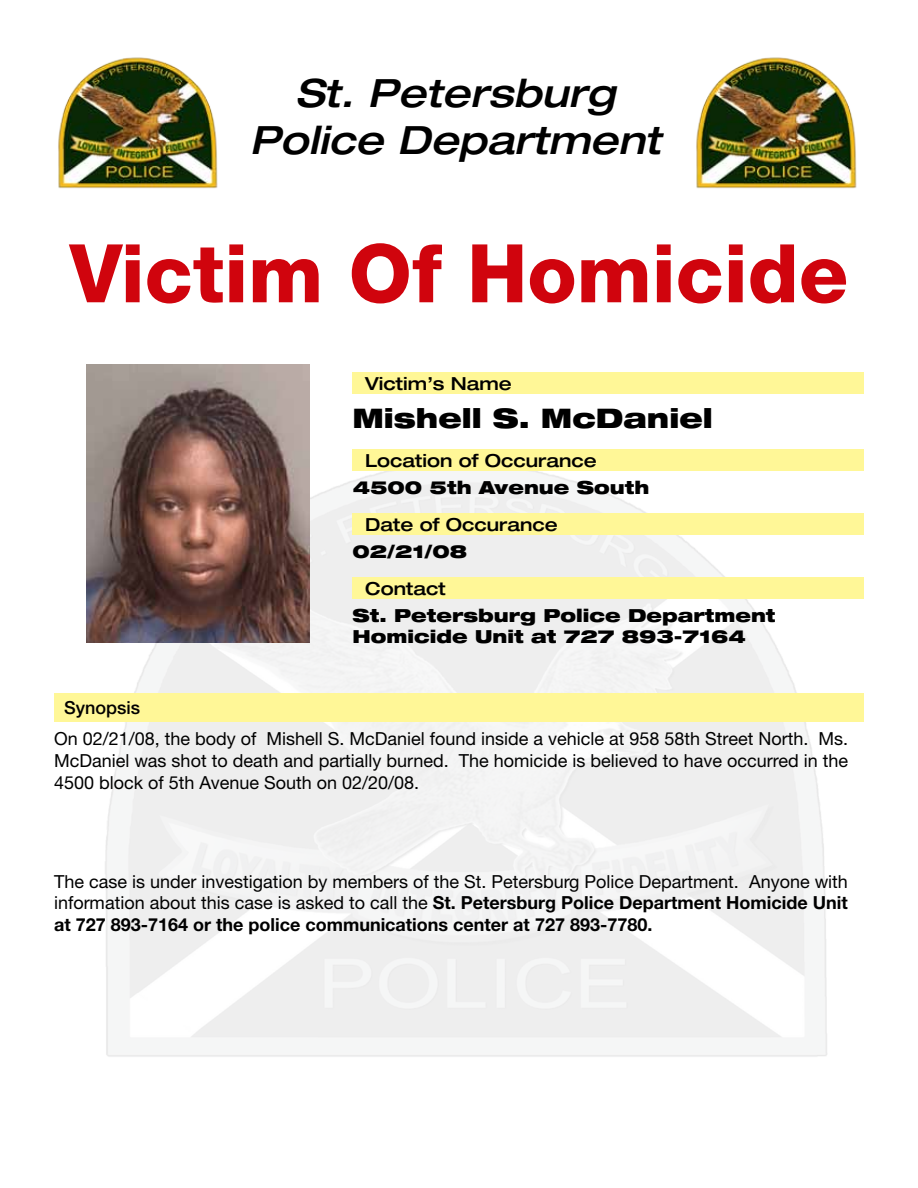
<style>
.page{position:relative;width:918px;height:1188px;background:#fff}
.page>*{position:absolute;margin:0;border:0;box-sizing:border-box;transform-origin:0 0}
.t1{font:800 81px "Helvetica Neue";color:#d0040d}
.t2{font:italic 500 expanded 39px/46.8px "Helvetica Neue";color:#000;text-align:center}
.t3{font:900 expanded 27px "Helvetica Neue";color:#000}
.t4{font:18px/21.6px "Helvetica Neue";color:#000;text-align:justify}
.t5{font:900 expanded 18px/21.6px "Helvetica Neue";color:#000}
.t6{font:500 expanded 18px "Helvetica Neue";color:#000}
.t7{font:500 18px "Helvetica Neue";color:#000}
.s1{font-weight:700}
</style>
<div class="page">
<img style="left:85px;top:447px;width:764px;height:610px">
<img style="left:87px;top:365px;width:222px;height:278px">
<div style="left:54px;top:693px;width:810px;height:28px;background:#fff797"></div>
<div style="left:352px;top:577px;width:512px;height:21px;background:#fff797"></div>
<div style="left:352px;top:513px;width:512px;height:22px;background:#fff797"></div>
<div style="left:352px;top:372px;width:512px;height:22px;background:#fff797"></div>
<div style="left:352px;top:450px;width:512px;height:21px;background:#fff797"></div>
<img style="left:58px;top:57px;width:160px;height:132px">
<img style="left:696px;top:57px;width:161px;height:132px">
<h2 class="t2" style="left:250px;top:69px;width:412px">St. Petersburg<br>Police Department</h2>
<h1 class="t1" style="left:70px;top:225px;width:780px">Victim Of Homicide</h1>
<p class="t6" style="left:365px;top:372px;width:148px">Victim’s Name</p>
<h3 class="t3" style="left:352px;top:400px;width:362px">Mishell S. McDaniel</h3>
<p class="t6" style="left:365px;top:450px;width:233px">Location of Occurance</p>
<p class="t5" style="left:353px;top:476px;width:298px">4500 5th Avenue South</p>
<p class="t6" style="left:365px;top:513px;width:194px">Date of Occurance</p>
<p class="t5" style="left:352px;top:540px;width:116px">02/21/08</p>
<p class="t6" style="left:365px;top:577px;width:82px">Contact</p>
<p class="t7" style="left:64px;top:697px;width:78px">Synopsis</p>
<p class="t5" style="left:352px;top:604px;width:425px">St. Petersburg Police Department<br>Homicide Unit at 727 893-7164</p>
<p class="t4" style="left:54px;top:728px;width:796px">On 02/21/08, the body of Mishell S. McDaniel found inside a vehicle at 958 58th Street North. Ms.<br>McDaniel was shot to death and partially burned. The homicide is believed to have occurred in the 4500 block of 5th Avenue South on 02/20/08.</p>
<p class="t4" style="left:54px;top:870px;width:795px">The case is under investigation by members of the St. Petersburg Police Department. Anyone with information about this case is asked to call the <span class="s1">St. Petersburg Police Department Homicide Unit at 727 893-7164 or the police communications center at 727 893-7780.</span></p>
</div>
